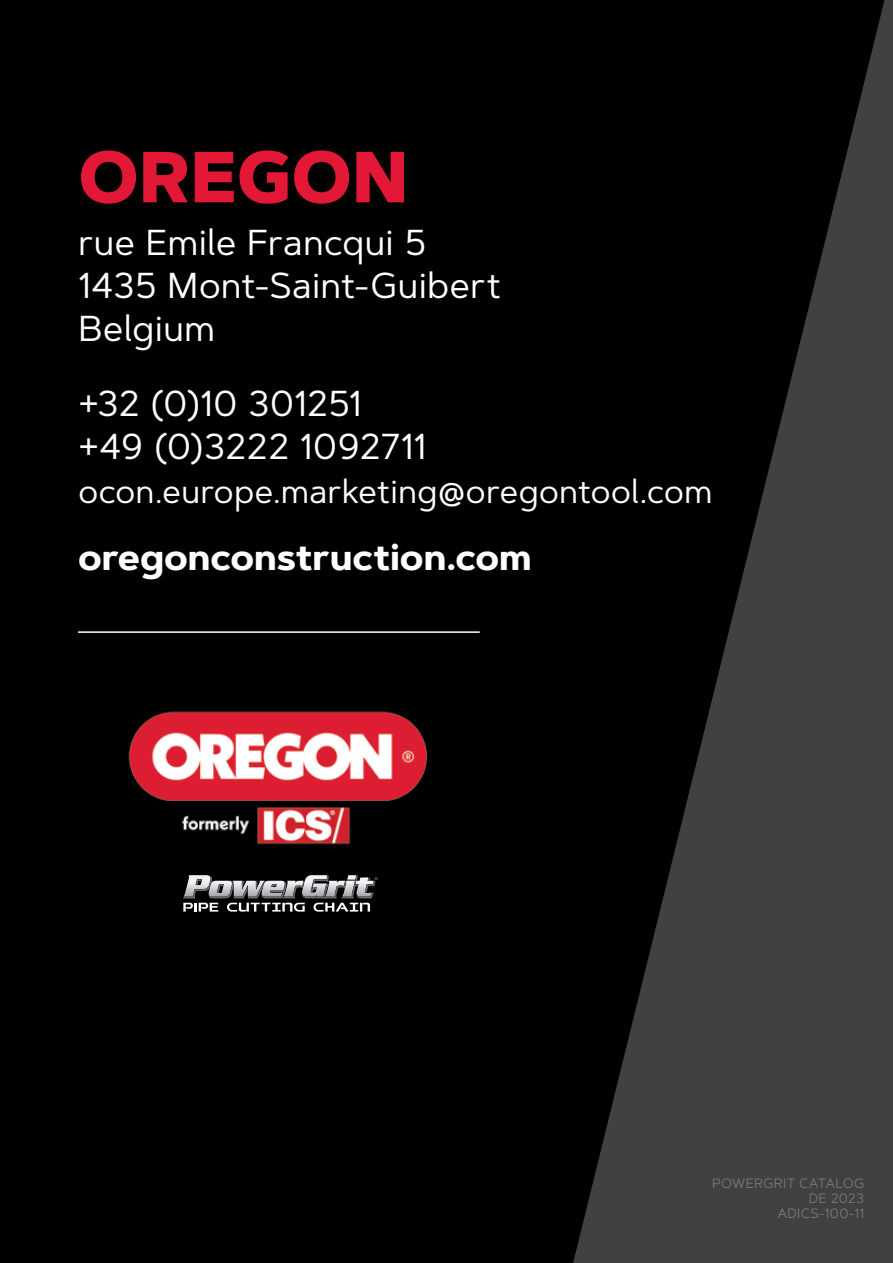
<style>
.page{position:relative;width:893px;height:1263px;background:#000}
.page>*{position:absolute;margin:0;border:0;box-sizing:border-box;transform-origin:0 0}
.t1{font:800 72px "Artegra Sans";letter-spacing:-.005em;color:#e31837}
.t2{font:36px/43.2px "Artegra Sans";letter-spacing:-.005em;color:#fff}
.t3{font:700 36px "Artegra Sans";color:#fff}
.t4{font:33px "Artegra Sans";letter-spacing:-.005em;color:#fff}
.t5{font:300 13.5px/15px "Artegra Sans";letter-spacing:.015em;color:#807f83;text-align:right}
</style>
<div class="page">
<svg style="left:573px;top:0;width:320px;height:1263px;fill:#414042"></svg>
<img style="left:128px;top:711px;width:300px;height:134px">
<hr style="left:78px;top:631px;width:402px;height:2px;background:#fff">
<svg style="left:183px;top:875px;width:194px;height:36px"></svg>
<h1 class="t1" style="left:78px;top:132px;width:332px">OREGON</h1>
<p class="t2" style="left:78px;top:220px;width:425px">rue Emile Francqui 5<br>1435 Mont-Saint-Guibert<br>Belgium</p>
<p class="t2" style="left:78px;top:382px;width:350px">+32 (0)10 301251 +49 (0)3222 1092711</p>
<p class="t4" style="left:78px;top:471px;width:636px">ocon.europe.marketing@oregontool.com</p>
<p class="t3" style="left:78px;top:535px;width:455px">oregonconstruction.com</p>
<p class="t5" style="left:712px;top:1176px;width:153px">POWERGRIT CATALOG<br>DE 2023<br>ADICS-100-11</p>
</div>
